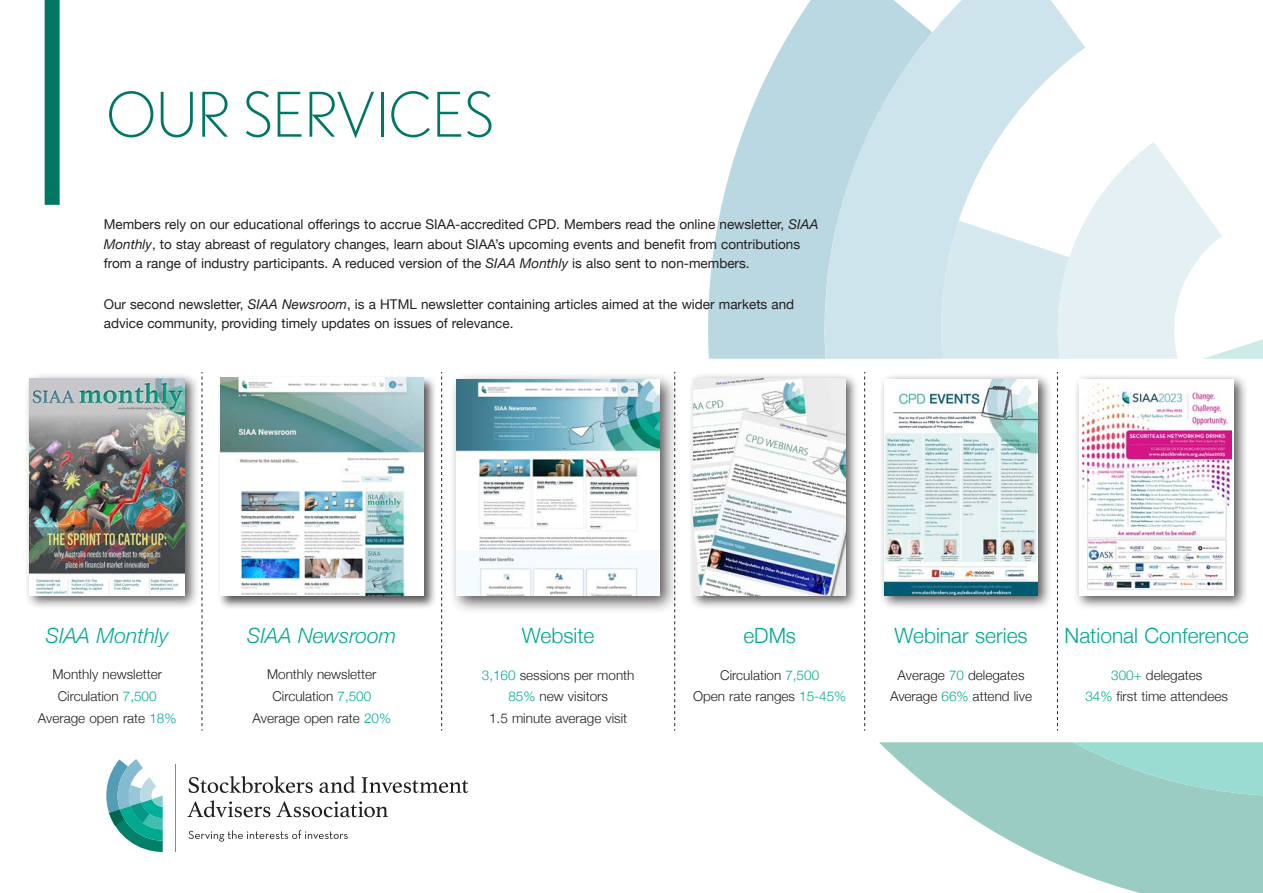
<style>
.page{position:relative;width:1263px;height:893px;background:#fff}
.page>*{position:absolute;margin:0;border:0;box-sizing:border-box;transform-origin:0 0}
.t1{font:300 61.5px "Nobel";color:#007664}
.copy{font:300 21px "Helvetica Neue";color:#00a98f}
.copy-2{font:italic 300 21px "Helvetica Neue";color:#00a98f}
.copy-3{font:13.5px/19.5px "Helvetica Neue";color:#231f20}
.copy-4{font:300 13.5px "Helvetica Neue";color:#231f20}
.s1{font-style:italic}
.s2{color:#00a98f}
</style>
<div class="page">
<svg style="left:941px;top:796px;width:322px;height:97px;fill:#9accc3"></svg>
<svg style="left:708px;top:0;width:117px;height:359px;fill:#bad8e1"></svg>
<svg style="left:825px;top:0;width:260px;height:359px;fill:#cee4ec"></svg>
<svg style="left:879px;top:742px;width:384px;height:54px;fill:#9accc3"></svg>
<hr style="left:176px;top:764px;width:1px;height:88px;background:#539db5">
<svg style="left:188px;top:776px;width:125px;height:17px"></svg>
<svg style="left:319px;top:776px;width:36px;height:17px"></svg>
<svg style="left:362px;top:777px;width:106px;height:16px"></svg>
<svg style="left:187px;top:800px;width:83px;height:17px"></svg>
<svg style="left:276px;top:801px;width:112px;height:16px"></svg>
<svg style="left:188px;top:830px;width:160px;height:11px"></svg>
<svg style="left:106px;top:759px;width:57px;height:93px"></svg>
<svg style="left:202px;top:372px;width:1px;height:359px"></svg>
<svg style="left:441px;top:372px;width:1px;height:359px"></svg>
<svg style="left:674px;top:615px;width:1px;height:116px"></svg>
<svg style="left:864px;top:372px;width:1px;height:359px"></svg>
<svg style="left:958px;top:142px;width:305px;height:589px"></svg>
<div style="left:24px;top:372px;width:175px;height:238px;background:#231f20;opacity:.75"></div>
<img style="left:30px;top:378px;width:155px;height:217px">
<div style="left:218px;top:375px;width:219px;height:234px;background:#231f20;opacity:.75"></div>
<img style="left:220px;top:378px;width:203px;height:217px">
<div style="left:449px;top:371px;width:230px;height:243px;background:#231f20;opacity:.75"></div>
<img style="left:457px;top:379px;width:202px;height:216px">
<div style="left:688px;top:373px;width:172px;height:237px;background:#231f20;opacity:.75"></div>
<img style="left:694px;top:379px;width:152px;height:216px">
<div style="left:878px;top:373px;width:174px;height:237px;background:#231f20;opacity:.75"></div>
<img style="left:884px;top:379px;width:154px;height:216px">
<div style="left:1073px;top:373px;width:175px;height:237px;background:#231f20;opacity:.75"></div>
<div style="left:1079px;top:379px;width:155px;height:216px;background:#fff"></div>
<img style="left:1082px;top:382px;width:149px;height:208px">
<div style="left:45px;top:0;width:15px;height:205px;background:#007664"></div>
<p class="t1" style="left:106px;top:79px;width:389px">OUR SERVICES</p>
<p class="copy-3" style="left:104px;top:215px;width:716px">Members rely on our educational offerings to accrue SIAA-accredited CPD. Members read the online newsletter, <span class="s1">SIAA<br>Monthly</span>, to stay abreast of regulatory changes, learn about SIAA’s upcoming events and benefit from contributions from a range of industry participants. A reduced version of the <span class="s1">SIAA Monthly</span> is also sent to non-members.</p>
<p class="copy-3" style="left:104px;top:295px;width:692px">Our second newsletter, <span class="s1">SIAA Newsroom</span>, is a HTML newsletter containing articles aimed at the wider markets and advice community, providing timely updates on issues of relevance.</p>
<p class="copy-2" style="left:46px;top:619px;width:124px">SIAA Monthly</p>
<p class="copy-4" style="left:52px;top:664px;width:111px">Monthly newsletter</p>
<p class="copy-4" style="left:58px;top:685px;width:100px">Circulation <span class="s2">7,500</span></p>
<p class="copy-4" style="left:38px;top:707px;width:140px">Average open rate <span class="s2">18%</span></p>
<p class="copy-2" style="left:247px;top:619px;width:151px">SIAA Newsroom</p>
<p class="copy-4" style="left:267px;top:664px;width:111px">Monthly newsletter</p>
<p class="copy-4" style="left:272px;top:685px;width:100px">Circulation <span class="s2">7,500</span></p>
<p class="copy-4" style="left:253px;top:707px;width:140px">Average open rate <span class="s2">20%</span></p>
<p class="copy" style="left:522px;top:619px;width:74px">Website</p>
<p class="copy-4" style="left:482px;top:664px;width:154px"><span class="s2">3,160</span> sessions per month</p>
<p class="copy-4" style="left:508px;top:685px;width:101px"><span class="s2">85%</span> new visitors</p>
<p class="copy-4" style="left:489px;top:707px;width:140px">1.5 minute average visit</p>
<p class="copy" style="left:743px;top:619px;width:54px">eDMs</p>
<p class="copy-4" style="left:720px;top:664px;width:100px">Circulation <span class="s2">7,500</span></p>
<p class="copy-4" style="left:693px;top:685px;width:155px">Open rate ranges <span class="s2">15-45%</span></p>
<p class="copy" style="left:894px;top:619px;width:135px">Webinar series</p>
<p class="copy-4" style="left:898px;top:664px;width:128px">Average <span class="s2">70</span> delegates</p>
<p class="copy-4" style="left:890px;top:685px;width:143px">Average <span class="s2">66%</span> attend live</p>
<p class="copy" style="left:1064px;top:619px;width:186px">National Conference</p>
<p class="copy-4" style="left:1111px;top:664px;width:93px"><span class="s2">300+</span> delegates</p>
<p class="copy-4" style="left:1085px;top:685px;width:144px"><span class="s2">34%</span> first time attendees</p>
</div>
